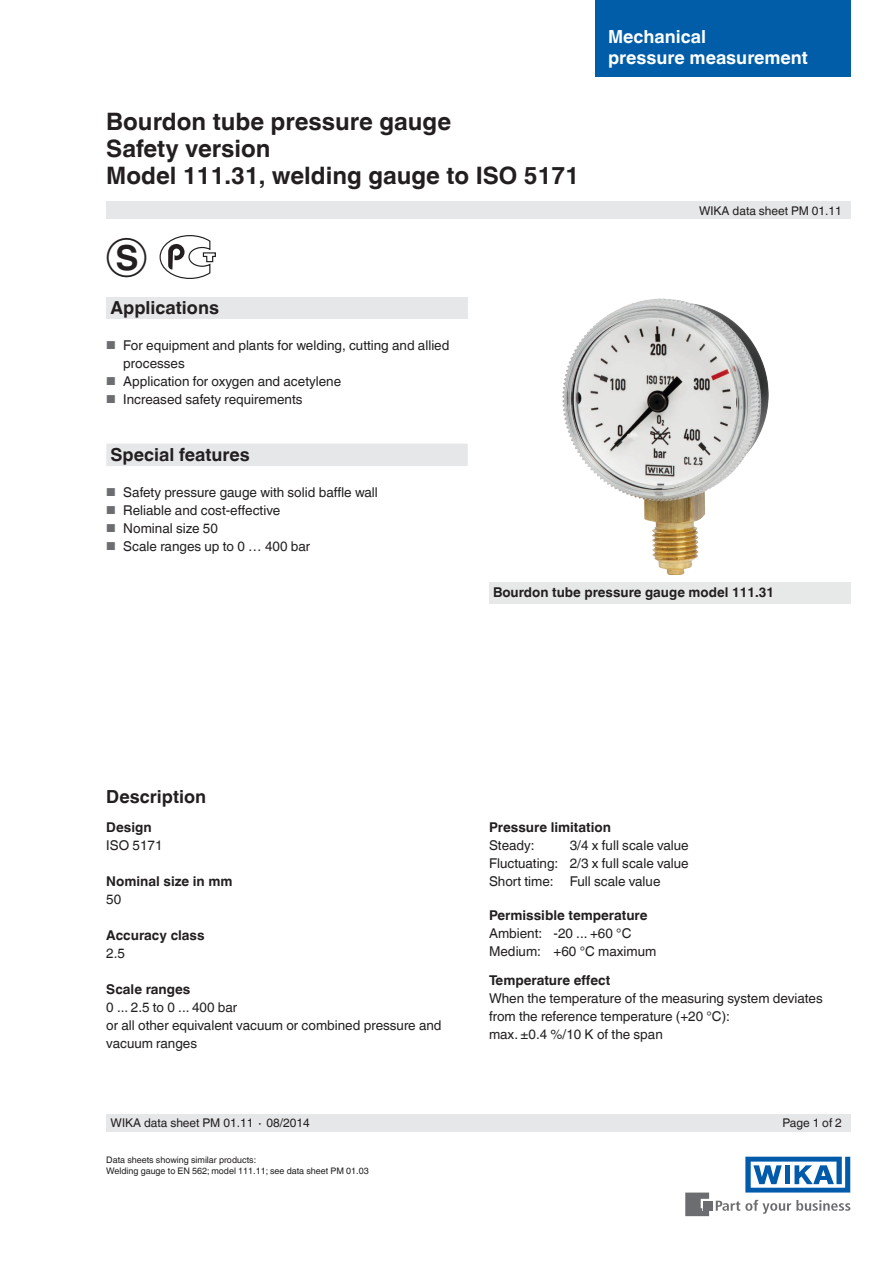
<style>
.page{position:relative;width:893px;height:1263px;background:#fff}
.page>*{position:absolute;margin:0;border:0;box-sizing:border-box;transform-origin:0 0}
.t1{font:43.5px "Wika";color:#231f20}
.t2{font:700 24px/27px "Helvetica World";color:#231f20}
.t3{font:700 18px "Helvetica World";color:#231f20}
.t4{font:700 18px/21px "Helvetica World";color:#fff}
.t5{font:13.5px/18px "Helvetica World";color:#231f20}
.t6{font:700 13.5px "Helvetica World";color:#231f20}
.t7{font:12px "Helvetica World";color:#231f20}
.t8{font:9px/10.5px "Helvetica World";color:#231f20}
.s1{font-size:11.55px;color:#6c6d70}
</style>
<div class="page">
<div style="left:106px;top:298px;width:362px;height:21px;background:#e6e7e9"></div>
<svg style="left:716px;top:1200px;width:134px;height:14px"></svg>
<div style="left:703px;top:1201px;width:9px;height:9px;background:#6c6d70"></div>
<svg style="left:685px;top:1192px;width:24px;height:24px"></svg>
<svg style="left:745px;top:1157px;width:105px;height:35px"></svg>
<div style="left:106px;top:202px;width:744px;height:17px;background:#e6e7e9"></div>
<div style="left:106px;top:1114px;width:744px;height:17px;background:#e6e7e9"></div>
<div style="left:106px;top:444px;width:362px;height:22px;background:#e6e7e9"></div>
<div style="left:595px;top:0;width:255px;height:77px;background:#015da7"></div>
<svg style="left:159px;top:235px;width:57px;height:44px"></svg>
<div style="left:489px;top:582px;width:362px;height:21px;background:#e6e9e8"></div>
<img style="left:562px;top:298px;width:207px;height:277px">
<h2 class="t2" style="left:106px;top:108px;width:474px">Bourdon tube pressure gauge<br>Safety version<br>Model 111.31, welding gauge to ISO 5171</h2>
<h1 class="t1" style="left:106px;top:236px;width:43px">k</h1>
<h3 class="t3" style="left:111px;top:297px;width:110px">Applications</h3>
<p class="t5" style="left:123px;top:336px;width:328px;text-indent:-17px"><span class="s1">■</span> For equipment and plants for welding, cutting and allied processes</p>
<p class="t5" style="left:106px;top:372px;width:236px"><span class="s1">■</span> Application for oxygen and acetylene</p>
<p class="t5" style="left:106px;top:390px;width:198px"><span class="s1">■</span> Increased safety requirements</p>
<h3 class="t3" style="left:111px;top:444px;width:141px">Special features</h3>
<p class="t5" style="left:106px;top:483px;width:273px"><span class="s1">■</span> Safety pressure gauge with solid baffle wall</p>
<p class="t5" style="left:106px;top:501px;width:175px"><span class="s1">■</span> Reliable and cost-effective</p>
<p class="t5" style="left:106px;top:519px;width:113px"><span class="s1">■</span> Nominal size 50</p>
<p class="t5" style="left:106px;top:537px;width:205px"><span class="s1">■</span> Scale ranges up to 0 … 400 bar</p>
<h3 class="t4" style="left:608px;top:26px;width:201px">Mechanical<br>pressure measurement</h3>
<p class="t7" style="left:699px;top:204px;width:144px">WIKA data sheet PM 01.11</p>
<p class="t6" style="left:493px;top:585px;width:283px">Bourdon tube pressure gauge model 111.31</p>
<h3 class="t3" style="left:106px;top:786px;width:101px">Description</h3>
<p class="t6" style="left:106px;top:819px;width:47px">Design</p>
<p class="t5" style="left:106px;top:836px;width:58px">ISO 5171</p>
<p class="t6" style="left:106px;top:873px;width:128px">Nominal size in mm</p>
<p class="t5" style="left:106px;top:890px;width:17px">50</p>
<p class="t6" style="left:106px;top:927px;width:100px">Accuracy class</p>
<p class="t5" style="left:106px;top:944px;width:20px">2.5</p>
<p class="t6" style="left:106px;top:981px;width:86px">Scale ranges</p>
<p class="t5" style="left:106px;top:998px;width:337px">0 ... 2.5 to 0 ... 400 bar<br>or all other equivalent vacuum or combined pressure and vacuum ranges</p>
<p class="t6" style="left:489px;top:819px;width:123px">Pressure limitation</p>
<p class="t5" style="left:489px;top:836px;width:47px">Steady:</p>
<p class="t5" style="left:489px;top:836px;width:201px;text-align:justify;text-indent:81px">3/4 x full scale value Fluctuating: 2/3 x full scale value Short time: Full scale value</p>
<p class="t6" style="left:489px;top:908px;width:160px">Permissible temperature</p>
<p class="t5" style="left:489px;top:925px;width:169px">Ambient: -20 ... +60 °C<br>Medium: +60 °C maximum</p>
<p class="t6" style="left:489px;top:972px;width:123px">Temperature effect</p>
<p class="t5" style="left:489px;top:989px;width:335px">When the temperature of the measuring system deviates from the reference temperature (+20 °C):<br>max. ±0.4 %/10 K of the span</p>
<p class="t7" style="left:111px;top:1116px;width:201px">WIKA data sheet PM 01.11 ∙ 08/2014</p>
<p class="t7" style="left:782px;top:1116px;width:61px">Page 1 of 2</p>
<p class="t8" style="left:106px;top:1155px;width:264px">Data sheets showing similar products:<br>Welding gauge to EN 562; model 111.11; see data sheet PM 01.03</p>
</div>
